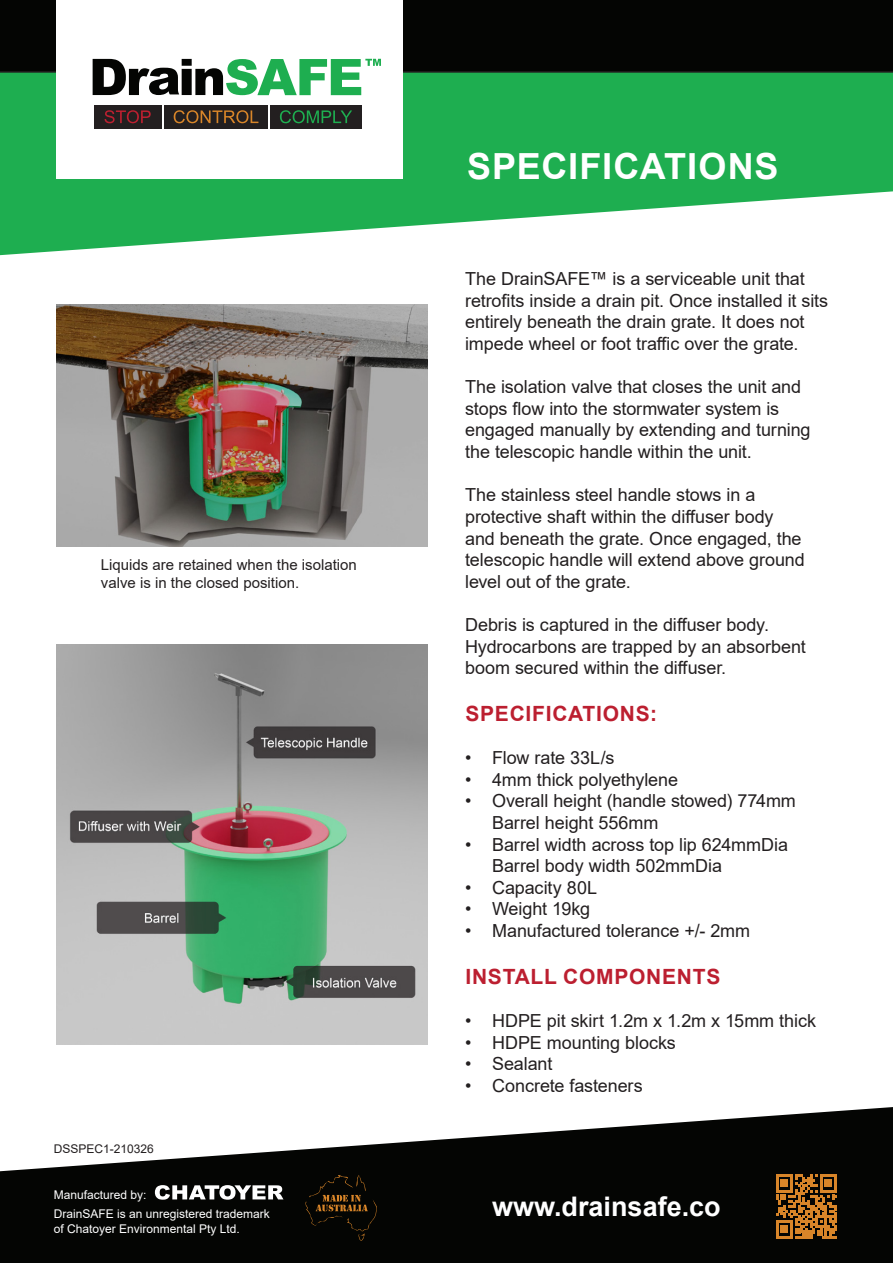
<style>
.page{position:relative;width:893px;height:1263px;background:#fff}
.page>*{position:absolute;margin:0;border:0;box-sizing:border-box;transform-origin:0 0}
.Name{font:700 36px "Arial";letter-spacing:.025em;color:#fff}
.t1{font:700 27px "Arial";color:#fff}
.t2{font:700 21px "Arial";letter-spacing:.035em;color:#bc1f30}
.Name-2{font:18px/21.6px "Arial";letter-spacing:-.005em;color:#231f20}
.t3{font:15px/18px "Arial";color:#231f20}
.t4{font:12px "Arial";color:#fff}
.t5{font:12px "Arial";color:#231f20}
</style>
<div class="page">
<svg style="left:0;top:73px;width:893px;height:182px;fill:#1eae50"></svg>
<div style="left:0;top:0;width:893px;height:73px;background:#040503"></div>
<svg style="left:0;top:1107px;width:893px;height:156px;fill:#040503"></svg>
<img style="left:56px;top:304px;width:371px;height:242px">
<img style="left:56px;top:645px;width:371px;height:399px">
<svg style="left:155px;top:1185px;width:128px;height:15px"></svg>
<svg style="left:305px;top:1175px;width:72px;height:66px;background:#161006"></svg>
<svg style="left:776px;top:1174px;width:61px;height:64px;background:#8a561b"></svg>
<div style="left:56px;top:0;width:347px;height:178px;background:#fff"></div>
<div style="left:164px;top:105px;width:104px;height:23px;background:#231f20"></div>
<div style="left:270px;top:105px;width:92px;height:23px;background:#231f20"></div>
<div style="left:94px;top:105px;width:67px;height:23px;background:#231f20"></div>
<svg style="left:105px;top:110px;width:46px;height:13px"></svg>
<svg style="left:174px;top:110px;width:84px;height:13px"></svg>
<svg style="left:280px;top:110px;width:72px;height:13px"></svg>
<svg style="left:93px;top:59px;width:288px;height:36px"></svg>
<p class="t3" style="left:101px;top:555px;width:257px">Liquids are retained when the isolation valve is in the closed position.</p>
<p class="t5" style="left:54px;top:1140px;width:102px">DSSPEC1-210326</p>
<p class="t4" style="left:54px;top:1186px;width:94px">Manufactured by:</p>
<p class="t4" style="left:54px;top:1206px;width:218px">DrainSAFE is an unregistered trademark</p>
<p class="t4" style="left:54px;top:1220px;width:188px">of Chatoyer Environmental Pty Ltd.</p>
<p class="Name" style="left:467px;top:141px;width:313px">SPECIFICATIONS</p>
<p class="Name-2" style="left:465px;top:268px;width:365px">The DrainSAFE™ is a serviceable unit that retrofits inside a drain pit. Once installed it sits entirely beneath the drain grate. It does not impede wheel or foot traffic over the grate.</p>
<p class="Name-2" style="left:465px;top:376px;width:347px">The isolation valve that closes the unit and stops flow into the stormwater system is engaged manually by extending and turning the telescopic handle within the unit.</p>
<p class="Name-2" style="left:465px;top:484px;width:341px">The stainless steel handle stows in a protective shaft within the diffuser body and beneath the grate. Once engaged, the telescopic handle will extend above ground level out of the grate.</p>
<p class="Name-2" style="left:465px;top:614px;width:342px">Debris is captured in the diffuser body.<br>Hydrocarbons are trapped by an absorbent boom secured within the diffuser.</p>
<p class="t2" style="left:465px;top:699px;width:193px">SPECIFICATIONS:</p>
<p class="Name-2" style="left:465px;top:747px;width:151px">• Flow rate 33L/s</p>
<p class="Name-2" style="left:465px;top:768px;width:214px">• 4mm thick polyethylene</p>
<p class="Name-2" style="left:492px;top:790px;width:305px;text-indent:-27px">• Overall height (handle stowed) 774mm<br>Barrel height 556mm</p>
<p class="Name-2" style="left:492px;top:833px;width:297px;text-indent:-27px">• Barrel width across top lip 624mmDia<br>Barrel body width 502mmDia</p>
<p class="Name-2" style="left:465px;top:876px;width:134px">• Capacity 80L</p>
<p class="Name-2" style="left:465px;top:898px;width:126px">• Weight 19kg</p>
<p class="Name-2" style="left:465px;top:920px;width:286px">• Manufactured tolerance +/- 2mm</p>
<p class="t2" style="left:465px;top:961px;width:256px">INSTALL COMPONENTS</p>
<p class="Name-2" style="left:465px;top:1010px;width:352px">• HDPE pit skirt 1.2m x 1.2m x 15mm thick</p>
<p class="Name-2" style="left:465px;top:1031px;width:212px">• HDPE mounting blocks</p>
<p class="Name-2" style="left:465px;top:1053px;width:89px">• Sealant</p>
<p class="Name-2" style="left:465px;top:1074px;width:179px">• Concrete fasteners</p>
<p class="t1" style="left:492px;top:1187px;width:230px">www.drainsafe.co</p>
</div>
